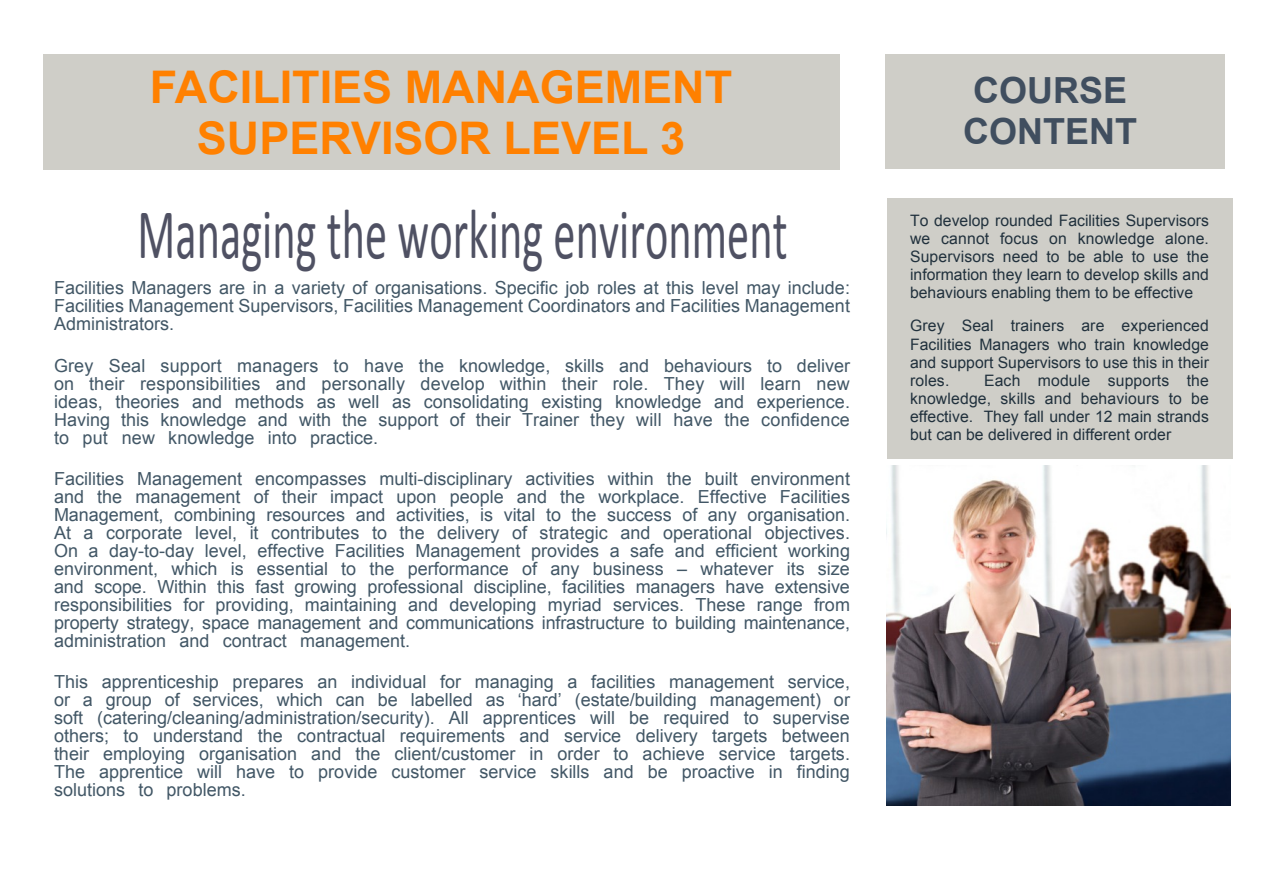
<style>
.page{position:relative;width:1263px;height:893px;background:#fff}
.page>*{position:absolute;margin:0;border:0;box-sizing:border-box;transform-origin:0 0}
.t1{font:72px "Calibri";letter-spacing:.005em;color:#4f5163;scale:.62 1}
.t2{font:700 45px/51.6px "Arial";color:#ff8000;text-align:center}
.t3{font:700 36px/41.2px "Arial";color:#404e5f}
.t4{font:18px/18px "Arial";color:#425766;text-align:justify}
.t5{font:15.75px/18px "Arial";color:#21313d;text-align:justify}
</style>
<div class="page">
<div style="left:43px;top:54px;width:796px;height:115px;background:#cfcec8"></div>
<div style="left:885px;top:54px;width:339px;height:114px;background:#cfcec8"></div>
<div style="left:887px;top:198px;width:345px;height:261px;background:#cfcec8"></div>
<img style="left:887px;top:466px;width:343px;height:340px">
<h2 class="t2" style="left:150px;top:65px;width:584px">FACILITIES MANAGEMENT<br>SUPERVISOR LEVEL 3</h2>
<h1 class="t1" style="left:137px;top:204px;width:1050px">Managing the working environment</h1>
<p class="t4" style="left:54px;top:281px;width:797px">Facilities Managers are in a variety of organisations. Specific job roles at this level may include:<br>Facilities Management Supervisors, Facilities Management Coordinators and Facilities Management Administrators.</p>
<p class="t4" style="left:54px;top:358px;width:797px">Grey Seal support managers to have the knowledge, skills and behaviours to deliver on their responsibilities and personally develop within their role. They will learn new ideas, theories and methods as well as consolidating existing knowledge and experience.<br>Having this knowledge and with the support of their Trainer they will have the confidence to put new knowledge into practice.</p>
<p class="t4" style="left:54px;top:471px;width:797px">Facilities Management encompasses multi-disciplinary activities within the built environment and the management of their impact upon people and the workplace. Effective Facilities Management, combining resources and activities, is vital to the success of any organisation.<br>At a corporate level, it contributes to the delivery of strategic and operational objectives.<br>On a day-to-day level, effective Facilities Management provides a safe and efficient working environment, which is essential to the performance of any business – whatever its size and scope. Within this fast growing professional discipline, facilities managers have extensive responsibilities for providing, maintaining and developing myriad services. These range from property strategy, space management and communications infrastructure to building maintenance, administration and contract management.</p>
<p class="t4" style="left:54px;top:674px;width:797px">This apprenticeship prepares an individual for managing a facilities management service, or a group of services, which can be labelled as ‘hard’ (estate/building management) or soft (catering/cleaning/administration/security). All apprentices will be required to supervise others; to understand the contractual requirements and service delivery targets between their employing organisation and the client/customer in order to achieve service targets.<br>The apprentice will have to provide customer service skills and be proactive in finding solutions to problems.</p>
<h3 class="t3" style="left:963px;top:73px;width:176px">COURSE<br>CONTENT</h3>
<p class="t5" style="left:910px;top:213px;width:300px">To develop rounded Facilities Supervisors we cannot focus on knowledge alone.<br>Supervisors need to be able to use the information they learn to develop skills and behaviours enabling them to be effective</p>
<p class="t5" style="left:910px;top:318px;width:300px">Grey Seal trainers are experienced Facilities Managers who train knowledge and support Supervisors to use this in their roles.</p>
<p class="t5" style="left:910px;top:373px;width:300px;text-indent:74px">Each module supports the knowledge, skills and behaviours to be effective. They fall under 12 main strands but can be delivered in different order</p>
</div>
